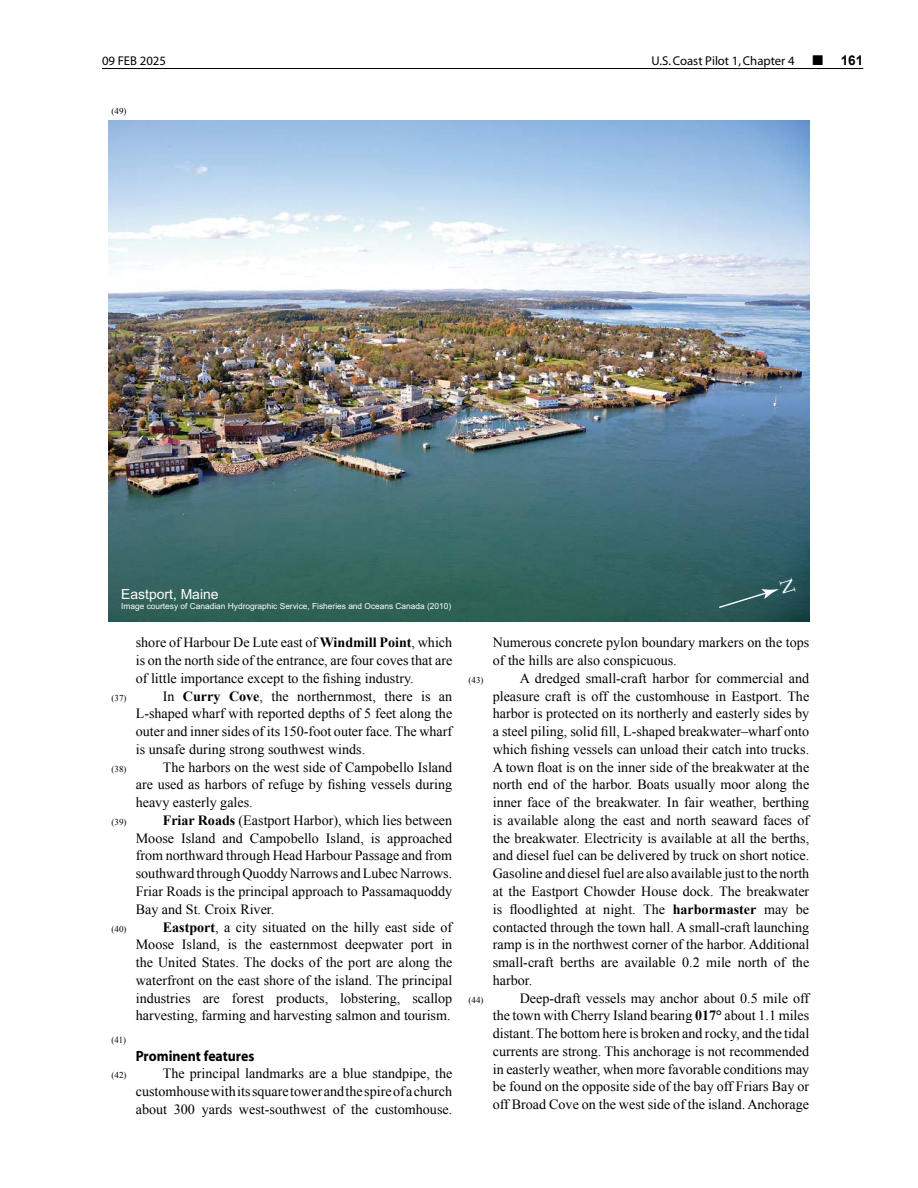
<style>
.page{position:relative;width:918px;height:1188px;background:#fff}
.page>*{position:absolute;margin:0;border:0;box-sizing:border-box;transform-origin:0 0}
.t1{font:700 14.85px "Myriad";color:#000;scale:.93 1}
.t2{font:14.1px/17.7px "Times New Roman";color:#000;text-align:justify}
.t3{font:13.95px "Arial";color:#fff}
.t4{font:700 13.5px "Arial";color:#000}
.t5{font:12.75px "Myriad";color:#000}
.t6{font:9.3px "Times New Roman";color:#000;scale:.93 1}
.t7{font:9px "Times New Roman";color:#000}
.t8{font:8.4px "Arial";color:#fff}
.s1{font-weight:700}
</style>
<div class="page">
<hr style="left:102px;top:68px;width:761px;height:1px;background:#000">
<img style="left:109px;top:121px;width:700px;height:500px">
<svg style="left:718px;top:578px;width:78px;height:31px;background:#345f61"></svg>
<p class="t5" style="left:102px;top:55px;width:66px">09 FEB 2025</p>
<p class="t5" style="left:651px;top:55px;width:145px">U.S. Coast Pilot 1, Chapter 4</p>
<p class="t4" style="left:841px;top:52px;width:24px">161</p>
<p class="t7" style="left:112px;top:105px;width:16px">(49)</p>
<p class="t3" style="left:121px;top:584px;width:99px">Eastport, Maine</p>
<p class="t8" style="left:121px;top:600px;width:332px">Image courtesy of Canadian Hydrographic Service, Fisheries and Oceans Canada (2010)</p>
<p class="t2" style="left:136px;top:634px;width:318px">shore of Harbour De Lute east of <span class="s1">Windmill Point</span>, which is on the north side of the entrance, are four coves that are of little importance except to the fishing industry.</p>
<p class="t7" style="left:112px;top:692px;width:16px">(37)</p>
<p class="t2" style="left:136px;top:687px;width:318px;text-indent:27px">In <span class="s1">Curry Cove</span>, the northernmost, there is an L-shaped wharf with reported depths of 5 feet along the outer and inner sides of its 150-foot outer face. The wharf is unsafe during strong southwest winds.</p>
<p class="t7" style="left:112px;top:763px;width:16px">(38)</p>
<p class="t2" style="left:136px;top:758px;width:318px;text-indent:27px">The harbors on the west side of Campobello Island are used as harbors of refuge by fishing vessels during heavy easterly gales.</p>
<p class="t7" style="left:112px;top:816px;width:16px">(39)</p>
<p class="t2" style="left:136px;top:811px;width:318px;text-indent:27px"><span class="s1">Friar Roads</span> (Eastport Harbor), which lies between Moose Island and Campobello Island, is approached from northward through Head Harbour Passage and from southward through Quoddy Narrows and Lubec Narrows.<br>Friar Roads is the principal approach to Passamaquoddy Bay and St. Croix River.</p>
<p class="t7" style="left:112px;top:922px;width:16px">(40)</p>
<p class="t2" style="left:136px;top:918px;width:318px;text-indent:27px"><span class="s1">Eastport</span>, a city situated on the hilly east side of Moose Island, is the easternmost deepwater port in the United States. The docks of the port are along the waterfront on the east shore of the island. The principal industries are forest products, lobstering, scallop harvesting, farming and harvesting salmon and tourism.</p>
<p class="t6" style="left:112px;top:1033px;width:17px">(41)</p>
<p class="t1" style="left:136px;top:1048px;width:129px">Prominent features</p>
<p class="t7" style="left:112px;top:1069px;width:16px">(42)</p>
<p class="t2" style="left:136px;top:1065px;width:318px;text-indent:27px">The principal landmarks are a blue standpipe, the customhouse with its square tower and the spire of a church about 300 yards west-southwest of the customhouse.</p>
<p class="t2" style="left:493px;top:634px;width:318px">Numerous concrete pylon boundary markers on the tops of the hills are also conspicuous.</p>
<p class="t7" style="left:469px;top:674px;width:16px">(43)</p>
<p class="t2" style="left:493px;top:669px;width:318px;text-indent:27px">A dredged small-craft harbor for commercial and pleasure craft is off the customhouse in Eastport. The harbor is protected on its northerly and easterly sides by a steel piling, solid fill, L-shaped breakwater–wharf onto which fishing vessels can unload their catch into trucks.<br>A town float is on the inner side of the breakwater at the north end of the harbor. Boats usually moor along the inner face of the breakwater. In fair weather, berthing is available along the east and north seaward faces of the breakwater. Electricity is available at all the berths, and diesel fuel can be delivered by truck on short notice.<br>Gasoline and diesel fuel are also available just to the north at the Eastport Chowder House dock. The breakwater is floodlighted at night. The <span class="s1">harbormaster</span> may be contacted through the town hall. A small-craft launching ramp is in the northwest corner of the harbor. Additional small-craft berths are available 0.2 mile north of the harbor.</p>
<p class="t7" style="left:469px;top:994px;width:16px">(44)</p>
<p class="t2" style="left:493px;top:989px;width:318px;text-indent:27px">Deep-draft vessels may anchor about 0.5 mile off the town with Cherry Island bearing <span class="s1">017°</span> about 1.1 miles distant. The bottom here is broken and rocky, and the tidal currents are strong. This anchorage is not recommended in easterly weather, when more favorable conditions may be found on the opposite side of the bay off Friars Bay or off Broad Cove on the west side of the island. Anchorage</p>
</div>
